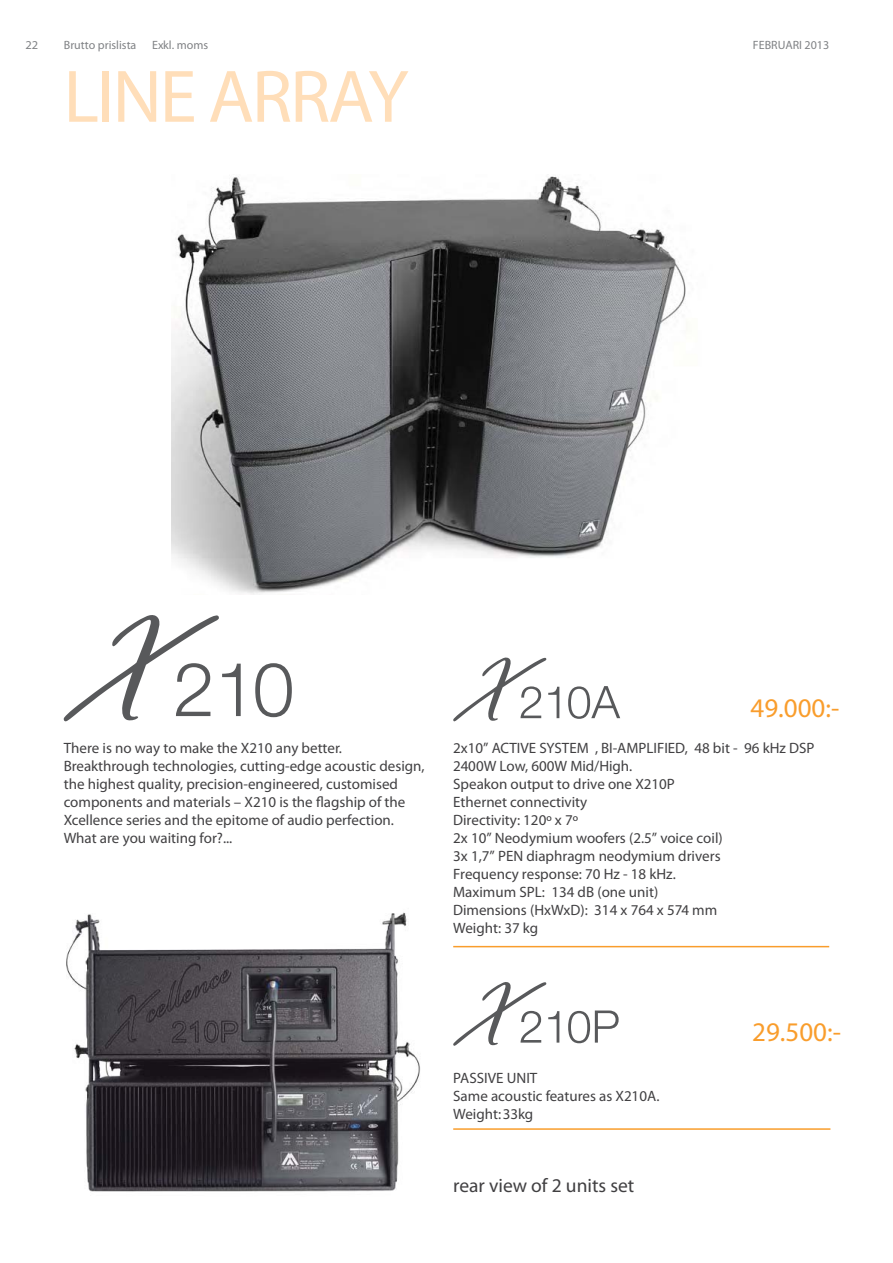
<style>
.page{position:relative;width:893px;height:1263px;background:#fff}
.page>*{position:absolute;margin:0;border:0;box-sizing:border-box;transform-origin:0 0}
.t1{font:500 75px "Kievit OT";letter-spacing:-.03em;color:#ffdeb9}
.t2{font:27px "Kievit OT";color:#f99d2c}
.t3{font:700 19.5px "Kievit OT";color:#414042}
.t4{font:300 15px/18px "Kievit OT";color:#414042}
.t5{font:italic 15px/18px "Kievit OT";color:#414042}
.t6{font:500 15px "Kievit OT";color:#414042}
.t7{font:500 12px "Kievit OT";color:#808285}
.t8{font:700 12px "Kievit OT";color:#808285}
.t9{font:700 12px "Kievit OT";color:#808285;scale:1.04 1}
.s1{font-weight:500}
</style>
<div class="page">
<img style="left:171px;top:176px;width:515px;height:419px">
<hr style="left:453px;top:946px;width:376px;height:1px;background:#f99d2c">
<hr style="left:453px;top:1128px;width:377px;height:2px;background:#f99d2c">
<svg style="left:63px;top:615px;width:178px;height:107px"></svg>
<svg style="left:255px;top:663px;width:37px;height:54px"></svg>
<svg style="left:453px;top:657px;width:106px;height:65px"></svg>
<svg style="left:568px;top:686px;width:52px;height:33px"></svg>
<svg style="left:453px;top:982px;width:106px;height:64px"></svg>
<svg style="left:568px;top:1011px;width:51px;height:32px"></svg>
<img style="left:66px;top:912px;width:354px;height:280px">
<p class="t9" style="left:25px;top:40px;width:14px">22</p>
<p class="t8" style="left:64px;top:40px;width:74px">Brutto prislista</p>
<p class="t7" style="left:152px;top:40px;width:57px">Exkl. moms</p>
<p class="t7" style="left:753px;top:40px;width:78px">FEBRUARI 2013</p>
<h1 class="t1" style="left:64px;top:68px;width:346px">LINE ARRAY</h1>
<p class="t5" style="left:64px;top:740px;width:362px">There is no way to make the X210 any better.<br>Breakthrough technologies, cutting-edge acoustic design, the highest quality, precision-engineered, customised components and materials – X210 is the flagship of the Xcellence series and the epitome of audio perfection.<br>What are you waiting for?...</p>
<h2 class="t2" style="left:750px;top:697px;width:90px">49.000:-</h2>
<p class="t4" style="left:453px;top:740px;width:363px"><span class="s1">2x10” ACTIVE SYSTEM</span> , <span class="s1">BI-AMPLIFIED, 48 bit - 96 kHz DSP<br></span>2400W Low, 600W Mid/High.<br>Speakon output to drive one X210P</p>
<p class="t6" style="left:453px;top:797px;width:136px">Ethernet connectivity</p>
<p class="t4" style="left:453px;top:812px;width:271px">Directivity: 120º x 7º<br>2x 10” Neodymium woofers (2.5” voice coil)<br>3x 1,7” PEN diaphragm neodymium drivers<br>Frequency response: 70 Hz - 18 kHz.<br>Maximum SPL: 134 dB (one unit)<br>Dimensions (HxWxD): 314 x 764 x 574 mm<br>Weight: 37 kg</p>
<p class="t6" style="left:453px;top:1073px;width:86px">PASSIVE UNIT</p>
<p class="t4" style="left:453px;top:1088px;width:208px">Same acoustic features as X210A.<br>Weight:33kg</p>
<h3 class="t3" style="left:453px;top:1178px;width:183px">rear view of 2 units set</h3>
<h2 class="t2" style="left:752px;top:1022px;width:90px">29.500:-</h2>
</div>
